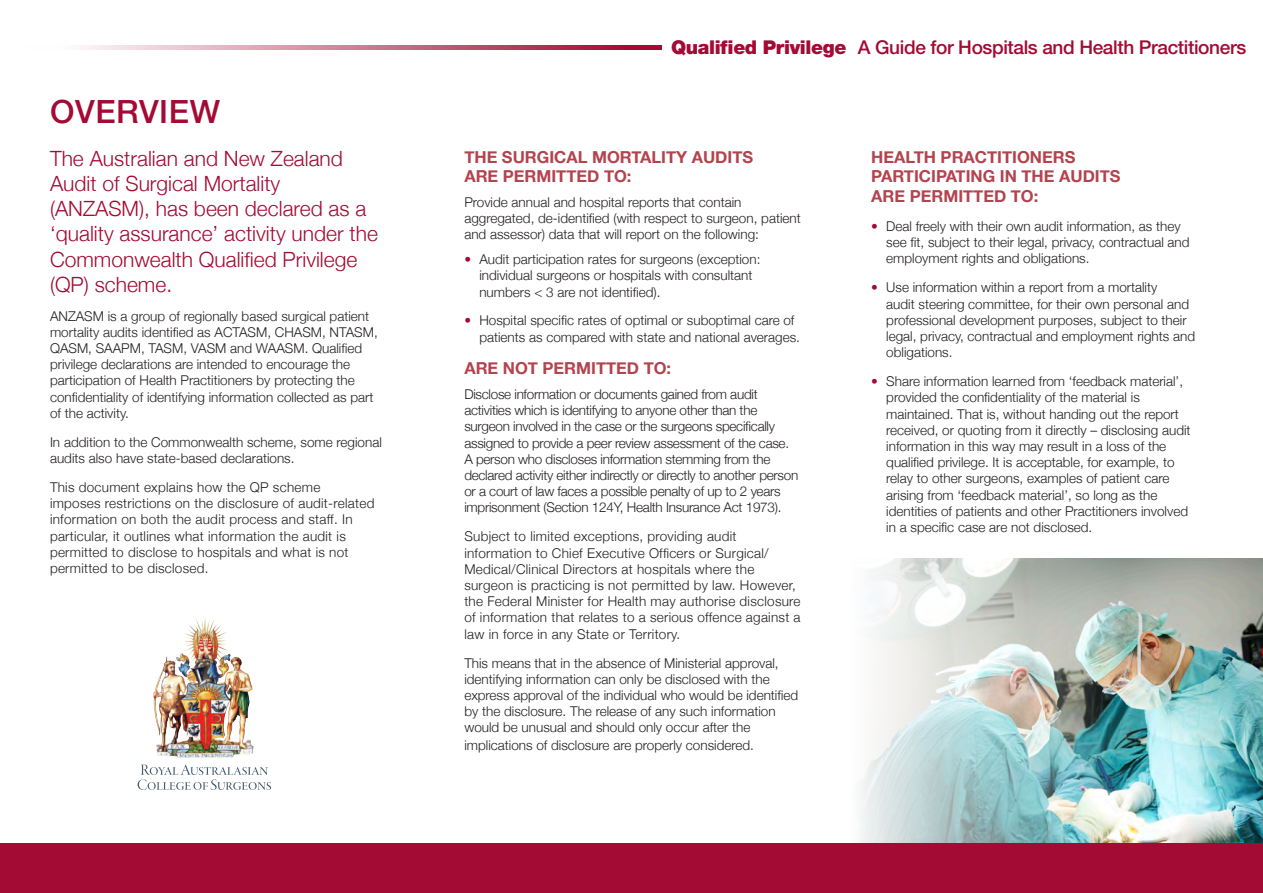
<style>
.page{position:relative;width:1263px;height:893px;background:#fff}
.page>*{position:absolute;margin:0;border:0;box-sizing:border-box;transform-origin:0 0}
.t1{font:500 32.1px "Helvetica Neue";letter-spacing:.02em;color:#a30a34}
.t2{font:300 21px/25.2px "Helvetica Neue";color:#a30a34}
.t3{font:500 19.05px "Helvetica Neue";letter-spacing:-.02em;color:#a30a34}
.t4{font:700 16.5px/19.8px "Helvetica Neue";color:#b3434e}
.t5{font:300 13.5px/16.2px "Helvetica Neue";color:#231f20}
.t6{font:300 13.5px/16.2px "Helvetica Neue";letter-spacing:.02em;color:#231f20}
.t7{font:300 13.5px/16.2px "Helvetica Neue";letter-spacing:-.02em;color:#231f20}
.s1{font-weight:900}
.s2{color:#a30a34}
</style>
<div class="page">
<img style="left:861px;top:558px;width:402px;height:285px">
<svg style="left:138px;top:764px;width:133px;height:26px"></svg>
<img style="left:176px;top:619px;width:28px;height:55px">
<div style="left:0;top:843px;width:1263px;height:50px;background:#a30a34"></div>
<svg style="left:81px;top:45px;width:581px;height:5px;background:#cc788f"></svg>
<p class="t1" style="left:50px;top:93px;width:172px">OVERVIEW</p>
<p class="t2" style="left:50px;top:145px;width:329px">The Australian and New Zealand<br>Audit of Surgical Mortality (ANZASM), has been declared as a ‘quality assurance’ activity under the<br>Commonwealth Qualified Privilege (QP) scheme.</p>
<p class="t5" style="left:50px;top:307px;width:329px">ANZASM is a group of regionally based surgical patient mortality audits identified as ACTASM, CHASM, NTASM, QASM, SAAPM, TASM, VASM and WAASM. Qualified privilege declarations are intended to encourage the participation of Health Practitioners by protecting the confidentiality of identifying information collected as part of the activity.</p>
<p class="t5" style="left:50px;top:434px;width:333px">In addition to the Commonwealth scheme, some regional audits also have state-based declarations.</p>
<p class="t6" style="left:50px;top:479px;width:326px">This document explains how the QP scheme<br>imposes restrictions on the disclosure of audit-related information on both the audit process and staff. In particular, it outlines what information the audit is permitted to disclose to hospitals and what is not permitted to be disclosed.</p>
<p class="t3" style="left:671px;top:36px;width:577px"><span class="s1">Qualified Privilege</span> A Guide for Hospitals and Health Practitioners</p>
<p class="t4" style="left:464px;top:146px;width:290px">THE SURGICAL MORTALITY AUDITS<br>ARE PERMITTED TO:</p>
<p class="t5" style="left:464px;top:194px;width:338px">Provide annual and hospital reports that contain aggregated, de-identified (with respect to surgeon, patient and assessor) data that will report on the following:</p>
<p class="t5" style="left:479px;top:251px;width:283px;text-indent:-15px"><span class="s2">•</span> Audit participation rates for surgeons (exception: individual surgeons or hospitals with consultant numbers &lt; 3 are not identified).</p>
<p class="t5" style="left:479px;top:312px;width:322px;text-indent:-15px"><span class="s2">•</span> Hospital specific rates of optimal or suboptimal care of patients as compared with state and national averages.</p>
<p class="t4" style="left:464px;top:358px;width:208px">ARE NOT PERMITTED TO:</p>
<p class="t7" style="left:464px;top:386px;width:335px">Disclose information or documents gained from audit activities which is identifying to anyone other than the surgeon involved in the case or the surgeons specifically assigned to provide a peer review assessment of the case.<br>A person who discloses information stemming from the declared activity either indirectly or directly to another person or a court of law faces a possible penalty of up to 2 years imprisonment (Section 124Y, Health Insurance Act 1973).</p>
<p class="t6" style="left:464px;top:528px;width:338px">Subject to limited exceptions, providing audit information to Chief Executive Officers or Surgical/ Medical/Clinical Directors at hospitals where the surgeon is practicing is not permitted by law. However, the Federal Minister for Health may authorise disclosure of information that relates to a serious offence against a law in force in any State or Territory.</p>
<p class="t5" style="left:464px;top:654px;width:335px">This means that in the absence of Ministerial approval, identifying information can only be disclosed with the express approval of the individual who would be identified by the disclosure. The release of any such information would be unusual and should only occur after the</p>
<p class="t5" style="left:464px;top:737px;width:291px">implications of disclosure are properly considered.</p>
<p class="t4" style="left:871px;top:146px;width:251px">HEALTH PRACTITIONERS<br>PARTICIPATING IN THE AUDITS<br>ARE PERMITTED TO:</p>
<p class="t5" style="left:886px;top:218px;width:305px;text-indent:-15px"><span class="s2">•</span> Deal freely with their own audit information, as they see fit, subject to their legal, privacy, contractual and employment rights and obligations.</p>
<p class="t5" style="left:886px;top:279px;width:310px;text-indent:-15px"><span class="s2">•</span> Use information within a report from a mortality<br>audit steering committee, for their own personal and professional development purposes, subject to their legal, privacy, contractual and employment rights and obligations.</p>
<p class="t5" style="left:886px;top:373px;width:306px;text-indent:-15px"><span class="s2">•</span> Share information learned from ‘feedback material’, provided the confidentiality of the material is maintained. That is, without handing out the report received, or quoting from it directly – disclosing audit information in this way may result in a loss of the qualified privilege. It is acceptable, for example, to relay to other surgeons, examples of patient care arising from ‘feedback material’, so long as the identities of patients and other Practitioners involved in a specific case are not disclosed.</p>
</div>
